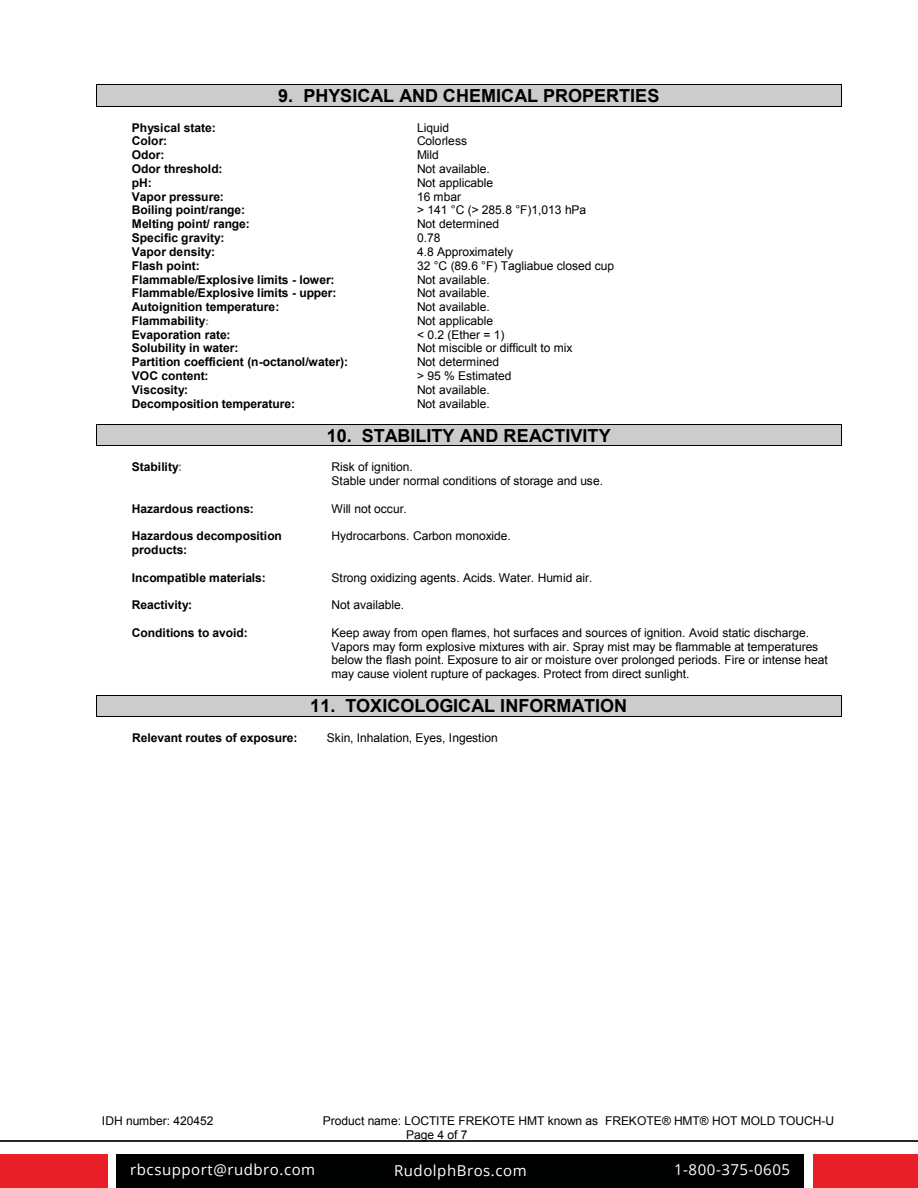
<style>
.page{position:relative;width:918px;height:1188px;background:#fff}
.page>*{position:absolute;margin:0;border:0;box-sizing:border-box;transform-origin:0 0}
.t1{font:700 18px "Arial";color:#000}
.t2{font:15px "Open Sans";letter-spacing:.035em;color:#fff}
.t3{font:12px/13.8px "Arial";letter-spacing:-.005em;color:#000}
.t4{font:700 12px/13.6px "Arial";color:#000}
.s1{font-family:"Times New Roman";color:#808080}
.s2{color:#808080}
</style>
<div class="page">
<div style="left:813px;top:1155px;width:105px;height:33px;background:#e81e29"></div>
<div style="left:0;top:1155px;width:107px;height:33px;background:#e81e29"></div>
<div style="left:116px;top:1155px;width:688px;height:33px;background:#000101"></div>
<hr style="left:0;top:1140px;width:918px;height:2px;background:#292829">
<div style="left:102px;top:85px;width:734px;height:21px;background:#ccc"></div>
<hr style="left:97px;top:84px;width:744px;height:1px;background:#000">
<svg style="left:96px;top:84px;width:1px;height:23px"></svg>
<hr style="left:97px;top:106px;width:744px;height:1px;background:#000">
<svg style="left:841px;top:84px;width:1px;height:23px"></svg>
<div style="left:102px;top:425px;width:734px;height:21px;background:#ccc"></div>
<hr style="left:97px;top:424px;width:744px;height:1px;background:#000">
<svg style="left:96px;top:424px;width:1px;height:22px"></svg>
<hr style="left:97px;top:446px;width:744px;height:1px;background:#000">
<svg style="left:841px;top:424px;width:1px;height:22px"></svg>
<div style="left:102px;top:695px;width:734px;height:21px;background:#ccc"></div>
<hr style="left:97px;top:695px;width:744px;height:1px;background:#000">
<svg style="left:96px;top:695px;width:1px;height:22px"></svg>
<hr style="left:97px;top:716px;width:744px;height:1px;background:#000">
<svg style="left:841px;top:695px;width:1px;height:22px"></svg>
<h1 class="t1" style="left:278px;top:84px;width:383px">9. PHYSICAL AND CHEMICAL PROPERTIES</h1>
<p class="t4" style="left:132px;top:121px;width:85px">Physical state:</p>
<p class="t3" style="left:417px;top:121px;width:34px">Liquid</p>
<p class="t4" style="left:132px;top:135px;width:37px">Color:</p>
<p class="t3" style="left:417px;top:134px;width:52px">Colorless</p>
<p class="t4" style="left:132px;top:149px;width:34px">Odor:</p>
<p class="t3" style="left:417px;top:148px;width:23px">Mild</p>
<p class="t4" style="left:132px;top:162px;width:92px">Odor threshold:</p>
<p class="t3" style="left:417px;top:162px;width:74px">Not available.</p>
<p class="t4" style="left:132px;top:176px;width:22px">pH:</p>
<p class="t3" style="left:417px;top:176px;width:78px">Not applicable</p>
<p class="t4" style="left:132px;top:190px;width:94px">Vapor pressure:</p>
<p class="t3" style="left:417px;top:190px;width:46px">16 mbar</p>
<p class="t4" style="left:132px;top:204px;width:115px">Boiling point/range:</p>
<p class="t3" style="left:417px;top:203px;width:171px">&gt; 141 °C (&gt; 285.8 °F)1,013 hPa</p>
<p class="t4" style="left:132px;top:218px;width:120px">Melting point/ range:</p>
<p class="t3" style="left:417px;top:217px;width:84px">Not determined</p>
<p class="t4" style="left:132px;top:231px;width:94px">Specific gravity:</p>
<p class="t3" style="left:417px;top:231px;width:25px">0.78</p>
<p class="t4" style="left:132px;top:245px;width:85px">Vapor density:</p>
<p class="t3" style="left:417px;top:245px;width:98px">4.8 Approximately</p>
<p class="t4" style="left:132px;top:259px;width:70px">Flash point:</p>
<p class="t3" style="left:417px;top:259px;width:199px">32 °C (89.6 °F) Tagliabue closed cup</p>
<p class="t4" style="left:132px;top:273px;width:204px">Flammable/Explosive limits - lower:</p>
<p class="t3" style="left:417px;top:273px;width:74px">Not available.</p>
<p class="t4" style="left:132px;top:287px;width:206px">Flammable/Explosive limits - upper:</p>
<p class="t3" style="left:417px;top:286px;width:74px">Not available.</p>
<p class="t4" style="left:132px;top:300px;width:149px">Autoignition temperature:</p>
<p class="t3" style="left:417px;top:300px;width:74px">Not available.</p>
<p class="t4" style="left:132px;top:314px;width:79px">Flammability<span class="s1">:</span></p>
<p class="t3" style="left:417px;top:314px;width:78px">Not applicable</p>
<p class="t4" style="left:132px;top:328px;width:100px">Evaporation rate:</p>
<p class="t3" style="left:417px;top:328px;width:89px">&lt; 0.2 (Ether = 1)</p>
<p class="t4" style="left:132px;top:342px;width:108px">Solubility in water:</p>
<p class="t3" style="left:417px;top:342px;width:157px">Not miscible or difficult to mix</p>
<p class="t4" style="left:132px;top:356px;width:218px">Partition coefficient (n-octanol/water):</p>
<p class="t3" style="left:417px;top:355px;width:84px">Not determined</p>
<p class="t4" style="left:132px;top:370px;width:78px">VOC content:</p>
<p class="t3" style="left:417px;top:369px;width:96px">&gt; 95 % Estimated</p>
<p class="t4" style="left:132px;top:383px;width:58px">Viscosity:</p>
<p class="t3" style="left:417px;top:383px;width:74px">Not available.</p>
<p class="t4" style="left:132px;top:397px;width:165px">Decomposition temperature:</p>
<p class="t3" style="left:417px;top:397px;width:74px">Not available.</p>
<h1 class="t1" style="left:327px;top:424px;width:286px">10. STABILITY AND REACTIVITY</h1>
<p class="t4" style="left:132px;top:461px;width:52px">Stability<span class="s2">:</span></p>
<p class="t3" style="left:332px;top:460px;width:273px">Risk of ignition.<br>Stable under normal conditions of storage and use.</p>
<p class="t4" style="left:132px;top:502px;width:124px">Hazardous reactions:</p>
<p class="t3" style="left:332px;top:502px;width:77px">Will not occur.</p>
<p class="t4" style="left:132px;top:530px;width:152px">Hazardous decomposition products:</p>
<p class="t3" style="left:332px;top:529px;width:181px">Hydrocarbons. Carbon monoxide.</p>
<p class="t4" style="left:132px;top:571px;width:136px">Incompatible materials:</p>
<p class="t3" style="left:332px;top:571px;width:262px">Strong oxidizing agents. Acids. Water. Humid air.</p>
<p class="t4" style="left:132px;top:599px;width:62px">Reactivity:</p>
<p class="t3" style="left:332px;top:598px;width:74px">Not available.</p>
<p class="t4" style="left:132px;top:626px;width:117px">Conditions to avoid:</p>
<p class="t3" style="left:331px;top:626px;width:498px">Keep away from open flames, hot surfaces and sources of ignition. Avoid static discharge.<br>Vapors may form explosive mixtures with air. Spray mist may be flammable at temperatures below the flash point. Exposure to air or moisture over prolonged periods. Fire or intense heat may cause violent rupture of packages. Protect from direct sunlight.</p>
<h1 class="t1" style="left:310px;top:694px;width:318px">11. TOXICOLOGICAL INFORMATION</h1>
<p class="t4" style="left:132px;top:731px;width:167px">Relevant routes of exposure:</p>
<p class="t3" style="left:327px;top:731px;width:172px">Skin, Inhalation, Eyes, Ingestion</p>
<p class="t3" style="left:102px;top:1114px;width:113px">IDH number: 420452</p>
<p class="t3" style="left:406px;top:1114px;width:430px;text-indent:-83px">Product name: LOCTITE FREKOTE HMT known as FREKOTE® HMT® HOT MOLD TOUCH-U<br>Page 4 of 7</p>
<p class="t2" style="left:130px;top:1160px;width:187px">rbcsupport@rudbro.com</p>
<p class="t2" style="left:394px;top:1160px;width:134px">RudolphBros.com</p>
<p class="t2" style="left:674px;top:1160px;width:117px">1-800-375-0605</p>
</div>
